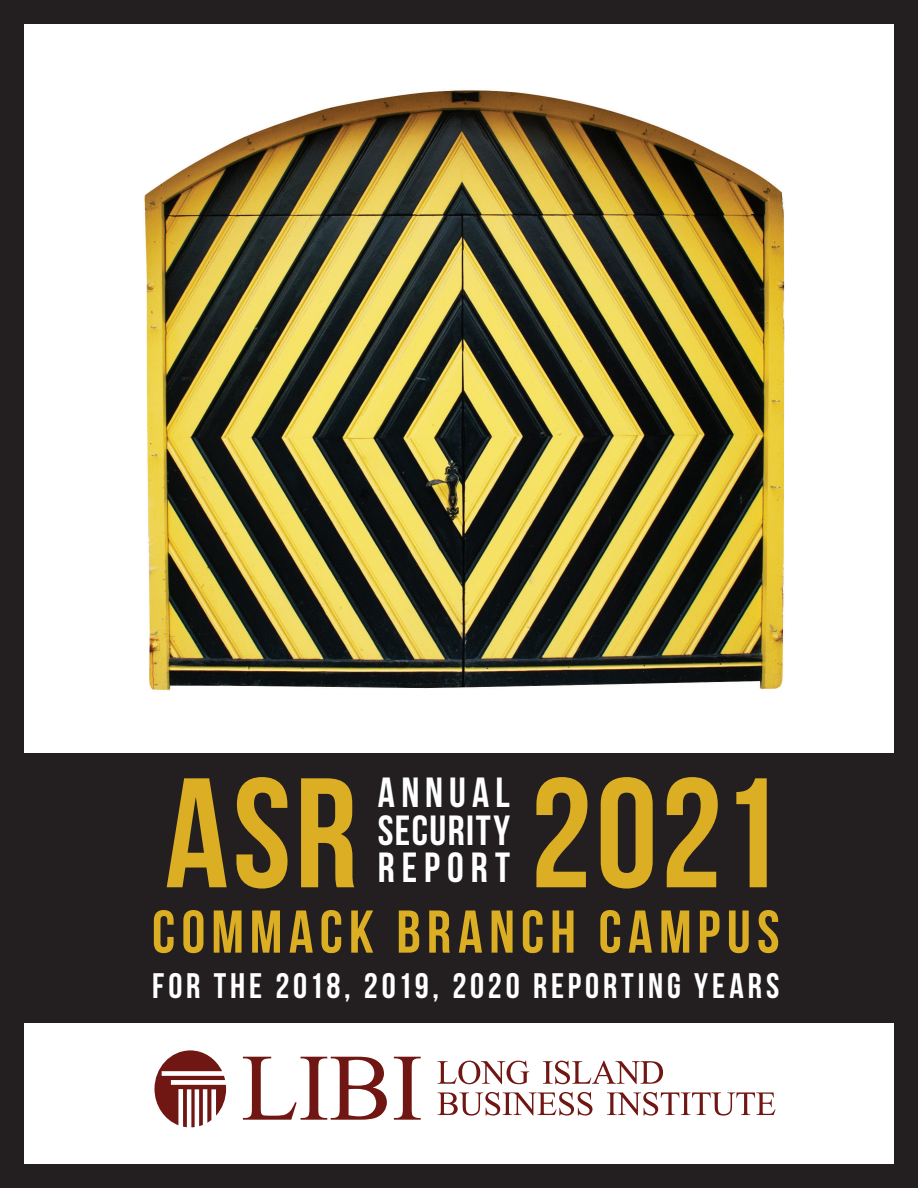
<style>
.page{position:relative;width:918px;height:1188px;background:#fff}
.page>*{position:absolute;margin:0;border:0;box-sizing:border-box;transform-origin:0 0}
.Body{font:155.7px "Bebas Neue";letter-spacing:.025em;color:#dcae24}
.Body-2{font:60.15px "Bebas Neue";letter-spacing:.105em;color:#dcae24}
.Body-3{font:42.15px/37.7px "Bebas Neue";letter-spacing:.14em;color:#fff;text-align:justify}
.Body-4{font:35.4px "Bebas Neue";letter-spacing:.11em;color:#fff}
</style>
<div class="page">
<img style="left:144px;top:90px;width:641px;height:601px">
<svg style="left:154px;top:1050px;width:72px;height:77px"></svg>
<svg style="left:243px;top:1057px;width:178px;height:63px"></svg>
<svg style="left:438px;top:1061px;width:338px;height:55px"></svg>
<div style="left:0;top:753px;width:918px;height:270px;background:#231f20"></div>
<div style="left:0;top:0;width:918px;height:1188px;border:24px solid #231f20"></div>
<p class="Body" style="left:165px;top:748px;width:194px">ASR</p>
<p class="Body" style="left:530px;top:748px;width:253px">2021</p>
<p class="Body-3" style="left:378px;top:773px;width:134px">ANNUAL SECURITY REPORT</p>
<p class="Body-2" style="left:152px;top:899px;width:629px">COMMACK BRANCH CAMPUS</p>
<p class="Body-4" style="left:152px;top:966px;width:629px">FOR THE 2018, 2019, 2020 REPORTING YEARS</p>
</div>
